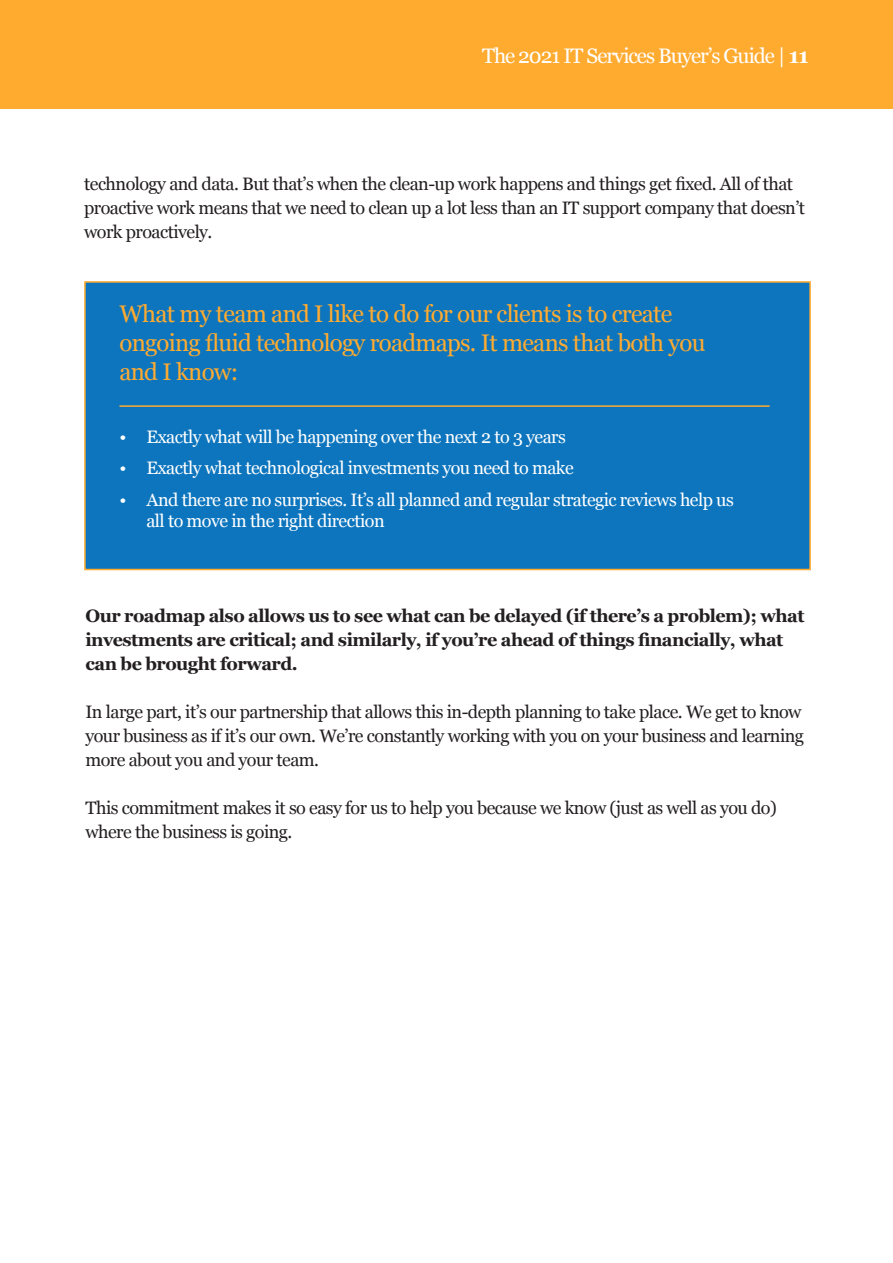
<style>
.page{position:relative;width:893px;height:1263px;background:#fff}
.page>*{position:absolute;margin:0;border:0;box-sizing:border-box;transform-origin:0 0}
.t1{font:24px/28.8px "Georgia";letter-spacing:-.03em;color:#ffab30}
.t2{font:21px "Georgia";letter-spacing:-.05em;color:#fff}
.t3{font:18px/24px "Georgia";letter-spacing:-.03em;color:#231f20}
.t4{font:18px/21.6px "Georgia";letter-spacing:-.03em;color:#fff}
.t5{font:700 18px/24px "Georgia";letter-spacing:-.03em;color:#231f20}
.s1{font-weight:700}
</style>
<div class="page">
<div style="left:84px;top:281px;width:727px;height:289px;background:#0d75bd;border:2px solid #ffab30"></div>
<div style="left:0;top:0;width:893px;height:108px;background:#ffab30"></div>
<hr style="left:119px;top:405px;width:651px;height:2px;background:#ffab30">
<p class="t2" style="left:482px;top:40px;width:328px">The 2021 IT Services Buyer’s Guide | <span class="s1">11</span></p>
<p class="t3" style="left:84px;top:171px;width:722px">technology and data. But that’s when the clean-up work happens and things get fixed. All of that proactive work means that we need to clean up a lot less than an IT support company that doesn’t work proactively.</p>
<h1 class="t1" style="left:119px;top:299px;width:588px">What my team and I like to do for our clients is to create ongoing fluid technology roadmaps. It means that both you and I know:</h1>
<p class="t4" style="left:119px;top:425px;width:448px">• Exactly what will be happening over the next 2 to 3 years</p>
<p class="t4" style="left:119px;top:457px;width:456px">• Exactly what technological investments you need to make</p>
<p class="t4" style="left:146px;top:488px;width:589px;text-indent:-27px">• And there are no surprises. It’s all planned and regular strategic reviews help us all to move in the right direction</p>
<p class="t5" style="left:85px;top:603px;width:720px">Our roadmap also allows us to see what can be delayed (if there’s a problem); what investments are critical; and similarly, if you’re ahead of things financially, what can be brought forward.</p>
<p class="t3" style="left:85px;top:699px;width:720px">In large part, it’s our partnership that allows this in-depth planning to take place. We get to know your business as if it’s our own. We’re constantly working with you on your business and learning more about you and your team.</p>
<p class="t3" style="left:85px;top:795px;width:693px">This commitment makes it so easy for us to help you because we know (just as well as you do) where the business is going.</p>
</div>
